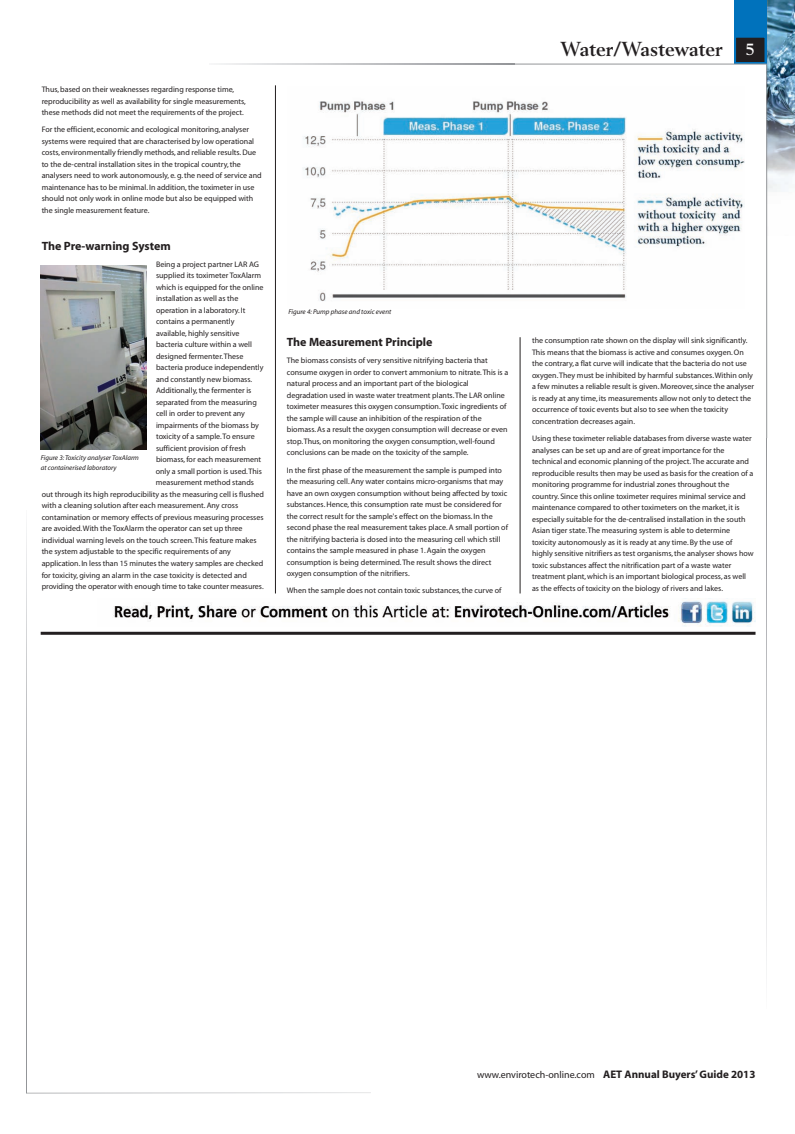
<style>
.page{position:relative;width:795px;height:1134px;background:#fff}
.page>*{position:absolute;margin:0;border:0;box-sizing:border-box;transform-origin:0 0}
.t1{font:700 20px "Berling";color:#231f20}
.t2{font:700 12px "Myriad";color:#231f20}
.t3{font:10px "Myriad";color:#231f20}
.t4{font:8px/11.5px "Myriad";color:#231f20}
.t5{font:italic 7px/10px "Myriad";color:#231f20}
.s1{font-size:16px;color:#fff}
.s2{font-weight:700;font-size:11px}
</style>
<div class="page">
<img style="left:767px;top:0;width:27px;height:235px">
<hr style="left:766px;top:0;width:1px;height:1008px;background:#939598">
<div style="left:734px;top:0;width:32px;height:64px;background:#0072bc"></div>
<div style="left:736px;top:38px;width:28px;height:24px;background:#231f20"></div>
<div style="left:734px;top:36px;width:32px;height:28px;border:2px solid #0072bc"></div>
<hr style="left:209px;top:64px;width:557px;height:1px;background:#939598">
<img style="left:766px;top:498px;width:1px;height:510px">
<img style="left:209px;top:64px;width:294px;height:1px">
<hr style="left:26px;top:510px;width:1px;height:582px;background:#939598">
<hr style="left:26px;top:1092px;width:345px;height:1px;background:#939598">
<img style="left:27px;top:1092px;width:344px;height:1px">
<img style="left:26px;top:510px;width:1px;height:318px">
<hr style="left:275px;top:85px;width:1px;height:508px;background:#231f20">
<hr style="left:519px;top:337px;width:1px;height:256px;background:#231f20">
<hr style="left:41px;top:631px;width:714px;height:3px;background:#231f20">
<img style="left:113px;top:598px;width:642px;height:28px">
<img style="left:303px;top:101px;width:441px;height:200px">
<img style="left:41px;top:265px;width:105px;height:184px">
<p class="t4" style="left:42px;top:84px;width:206px">Thus, based on their weaknesses regarding response time, reproducibility as well as availability for single measurements, these methods did not meet the requirements of the project.</p>
<p class="t4" style="left:42px;top:124px;width:221px">For the efficient, economic and ecological monitoring, analyser systems were required that are characterised by low operational costs, environmentally friendly methods, and reliable results. Due to the de-central installation sites in the tropical country, the analysers need to work autonomously, e. g. the need of service and maintenance has to be minimal. In addition, the toximeter in use should not only work in online mode but also be equipped with the single measurement feature.</p>
<h2 class="t2" style="left:42px;top:241px;width:130px">The Pre-warning System</h2>
<p class="t4" style="left:156px;top:259px;width:105px">Being a project partner LAR AG</p>
<p class="t4" style="left:156px;top:270px;width:106px">supplied its toximeter ToxAlarm</p>
<p class="t4" style="left:156px;top:282px;width:109px">which is equipped for the online</p>
<p class="t4" style="left:156px;top:293px;width:84px">installation as well as the</p>
<p class="t4" style="left:156px;top:305px;width:91px">operation in a laboratory. It</p>
<p class="t4" style="left:156px;top:316px;width:80px">contains a permanently</p>
<p class="t4" style="left:156px;top:328px;width:85px">available, highly sensitive</p>
<p class="t4" style="left:156px;top:339px;width:97px">bacteria culture within a well</p>
<p class="t4" style="left:156px;top:351px;width:89px">designed fermenter. These</p>
<p class="t4" style="left:156px;top:362px;width:109px">bacteria produce independently</p>
<p class="t4" style="left:156px;top:374px;width:98px">and constantly new biomass.</p>
<p class="t4" style="left:156px;top:385px;width:97px">Additionally, the fermenter is</p>
<p class="t4" style="left:156px;top:397px;width:102px">separated from the measuring</p>
<p class="t4" style="left:156px;top:408px;width:90px">cell in order to prevent any</p>
<p class="t4" style="left:156px;top:420px;width:104px">impairments of the biomass by</p>
<p class="t4" style="left:156px;top:431px;width:100px">toxicity of a sample. To ensure</p>
<p class="t4" style="left:156px;top:443px;width:91px">sufficient provision of fresh</p>
<p class="t4" style="left:156px;top:454px;width:107px">biomass, for each measurement</p>
<p class="t4" style="left:156px;top:466px;width:107px">only a small portion is used. This</p>
<p class="t4" style="left:156px;top:477px;width:100px">measurement method stands</p>
<p class="t4" style="left:42px;top:489px;width:224px">out through its high reproducibility as the measuring cell is flushed</p>
<p class="t4" style="left:42px;top:500px;width:198px">with a cleaning solution after each measurement. Any cross</p>
<p class="t4" style="left:42px;top:512px;width:223px">contamination or memory effects of previous measuring processes</p>
<p class="t4" style="left:42px;top:523px;width:202px">are avoided. With the ToxAlarm the operator can set up three</p>
<p class="t4" style="left:42px;top:535px;width:216px">individual warning levels on the touch screen. This feature makes</p>
<p class="t4" style="left:42px;top:546px;width:191px">the system adjustable to the specific requirements of any</p>
<p class="t4" style="left:42px;top:558px;width:223px">application. In less than 15 minutes the watery samples are checked</p>
<p class="t4" style="left:42px;top:569px;width:207px">for toxicity, giving an alarm in the case toxicity is detected and</p>
<p class="t4" style="left:42px;top:581px;width:223px">providing the operator with enough time to take counter measures.</p>
<p class="t5" style="left:41px;top:453px;width:100px">Figure 3: Toxicity analyser ToxAlarm at containerised laboratory</p>
<p class="t5" style="left:288px;top:307px;width:104px">Figure 4: Pump phase and toxic event</p>
<h2 class="t2" style="left:287px;top:337px;width:147px">The Measurement Principle</h2>
<p class="t4" style="left:287px;top:355px;width:223px">The biomass consists of very sensitive nitrifying bacteria that consume oxygen in order to convert ammonium to nitrate. This is a natural process and an important part of the biological degradation used in waste water treatment plants. The LAR online toximeter measures this oxygen consumption. Toxic ingredients of the sample will cause an inhibition of the respiration of the biomass. As a result the oxygen consumption will decrease or even stop. Thus, on monitoring the oxygen consumption, well-found conclusions can be made on the toxicity of the sample.</p>
<p class="t4" style="left:287px;top:464px;width:223px">In the first phase of the measurement the sample is pumped into the measuring cell. Any water contains micro-organisms that may have an own oxygen consumption without being affected by toxic substances. Hence, this consumption rate must be considered for the correct result for the sample's effect on the biomass. In the second phase the real measurement takes place. A small portion of the nitrifying bacteria is dosed into the measuring cell which still contains the sample measured in phase 1. Again the oxygen consumption is being determined. The result shows the direct oxygen consumption of the nitrifiers.</p>
<p class="t4" style="left:287px;top:585px;width:216px">When the sample does not contain toxic substances, the curve of</p>
<h1 class="t1" style="left:560px;top:41px;width:196px">Water/Wastewater <span class="s1">5</span></h1>
<p class="t4" style="left:532px;top:335px;width:223px">the consumption rate shown on the display will sink significantly.<br>This means that the biomass is active and consumes oxygen. On the contrary, a flat curve will indicate that the bacteria do not use oxygen. They must be inhibited by harmful substances. Within only a few minutes a reliable result is given. Moreover, since the analyser is ready at any time, its measurements allow not only to detect the occurrence of toxic events but also to see when the toxicity concentration decreases again.</p>
<p class="t4" style="left:532px;top:433px;width:223px">Using these toximeter reliable databases from diverse waste water analyses can be set up and are of great importance for the technical and economic planning of the project. The accurate and reproducible results then may be used as basis for the creation of a monitoring programme for industrial zones throughout the country. Since this online toximeter requires minimal service and maintenance compared to other toximeters on the market, it is especially suitable for the de-centralised installation in the south Asian tiger state. The measuring system is able to determine toxicity autonomously as it is ready at any time. By the use of highly sensitive nitrifiers as test organisms, the analyser shows how toxic substances affect the nitrification part of a waste water treatment plant, which is an important biological process, as well as the effects of toxicity on the biology of rivers and lakes.</p>
<p class="t3" style="left:477px;top:1070px;width:280px">www.envirotech-online.com <span class="s2">AET Annual Buyers’ Guide 2013</span></p>
</div>
